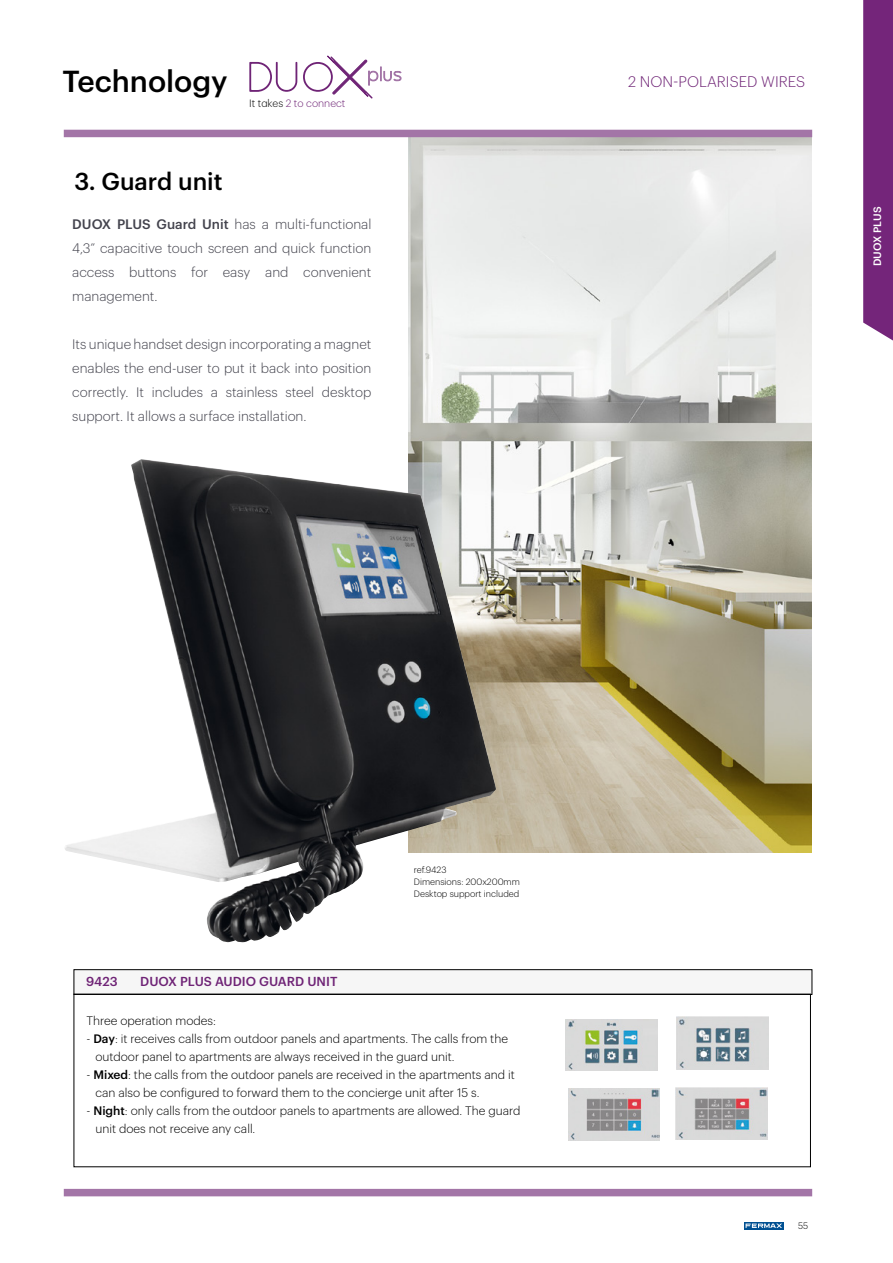
<style>
.page{position:relative;width:893px;height:1263px;background:#fff}
.page>*{position:absolute;margin:0;border:0;box-sizing:border-box;transform-origin:0 0}
.t1{font:500 29.7px "Graphik";color:#000}
.t2{font:500 24px "Graphik";color:#000}
.t3{font:300 15px "Graphik";color:#6f2476}
.t4{font:300 13.5px/24px "Graphik";color:#43434d;text-align:justify}
.t5{font:500 12.75px "Graphik";color:#6f2476}
.t6{font:300 12px/18px "Graphik";color:#000}
.t7{font:300 10.5px "Graphik";color:#6f2476}
.t8{font:500 10.5px "Graphik";letter-spacing:.005em;color:#fff}
.t9{font:300 9px/12px "Graphik";color:#000}
.s1{color:#000}
.s2{font-weight:500}
</style>
<div class="page">
<svg style="left:744px;top:1222px;width:39px;height:7px"></svg>
<svg style="left:746px;top:1223px;width:36px;height:5px"></svg>
<img style="left:409px;top:137px;width:402px;height:716px">
<img style="left:65px;top:459px;width:431px;height:483px">
<div style="left:64px;top:130px;width:748px;height:7px;background:#a375a7"></div>
<div style="left:74px;top:970px;width:738px;height:24px;background:#f6f6f6"></div>
<div style="left:74px;top:969px;width:738px;height:26px;border:1px solid #000"></div>
<img style="left:676px;top:1016px;width:92px;height:53px">
<img style="left:566px;top:1019px;width:92px;height:52px">
<img style="left:676px;top:1087px;width:92px;height:53px">
<img style="left:569px;top:1089px;width:90px;height:51px">
<div style="left:74px;top:994px;width:737px;height:173px;border:1px solid #000"></div>
<svg style="left:863px;top:0;width:30px;height:341px;background:#792e7f"></svg>
<svg style="left:303px;top:55px;width:98px;height:44px"></svg>
<svg style="left:249px;top:62px;width:48px;height:30px"></svg>
<div style="left:64px;top:1189px;width:748px;height:7px;background:#a375a7"></div>
<h1 class="t1" style="left:62px;top:59px;width:167px">Technology</h1>
<p class="t3" style="left:628px;top:71px;width:179px">2 NON-POLARISED WIRES</p>
<p class="t7" style="left:249px;top:96px;width:98px"><span class="s1">It takes</span> 2 to connect</p>
<h2 class="t2" style="left:74px;top:163px;width:150px">3. Guard unit</h2>
<p class="t4" style="left:72px;top:211px;width:301px"><span class="s2">DUOX PLUS Guard Unit</span> has a multi-functional 4,3” capacitive touch screen and quick function access buttons for easy and convenient management.</p>
<p class="t4" style="left:72px;top:331px;width:301px">Its unique handset design incorporating a magnet enables the end-user to put it back into position correctly. It includes a stainless steel desktop support. It allows a surface installation.</p>
<p class="t8" style="left:869px;top:266px;width:61px;rotate:-90deg">DUOX PLUS</p>
<p class="t5" style="left:86px;top:972px;width:33px">9423</p>
<p class="t5" style="left:140px;top:972px;width:199px">DUOX PLUS AUDIO GUARD UNIT</p>
<p class="t9" style="left:414px;top:863px;width:107px">ref.9423<br>Dimensions: 200x200mm<br>Desktop support included</p>
<p class="t6" style="left:86px;top:1011px;width:131px">Three operation modes:</p>
<p class="t6" style="left:95px;top:1029px;width:414px;text-indent:-9px">- <span class="s2">Day</span>: it receives calls from outdoor panels and apartments. The calls from the outdoor panel to apartments are always received in the guard unit.</p>
<p class="t6" style="left:95px;top:1065px;width:421px;text-indent:-9px">- <span class="s2">Mixed</span>: the calls from the outdoor panels are received in the apartments and it can also be configured to forward them to the concierge unit after 15 s.</p>
<p class="t6" style="left:95px;top:1101px;width:426px;text-indent:-9px">- <span class="s2">Night</span>: only calls from the outdoor panels to apartments are allowed. The guard unit does not receive any call.</p>
<p class="t9" style="left:798px;top:1219px;width:12px">55</p>
</div>
